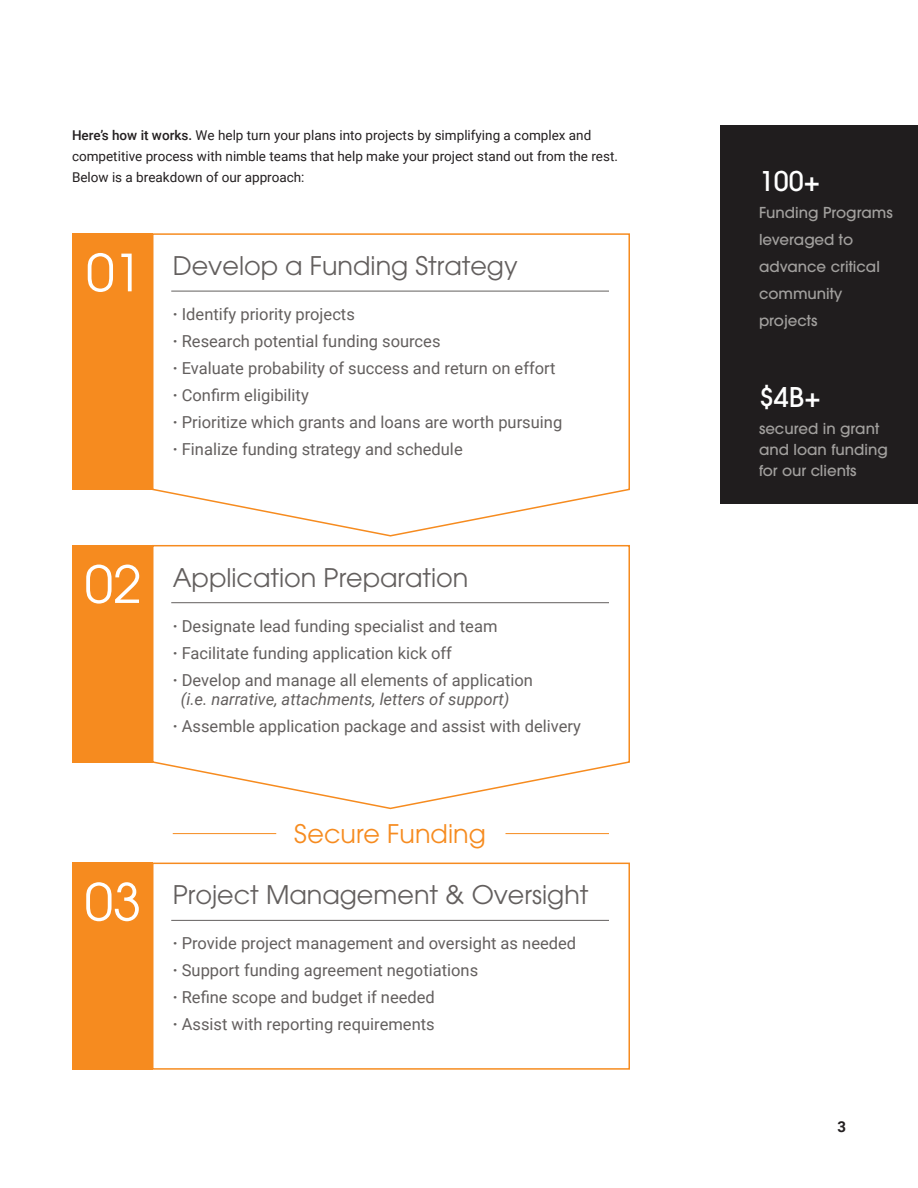
<style>
.page{position:relative;width:918px;height:1188px;background:#fff}
.page>*{position:absolute;margin:0;border:0;box-sizing:border-box;transform-origin:0 0}
.captions{font:51px "ITC Avant Garde Pro";color:#fff}
.t1{font:500 27px "ITC Avant Garde Pro";color:#fff}
.captions-2{font:25.5px "ITC Avant Garde Pro";color:#635f5e}
.captions-3{font:25.5px "ITC Avant Garde Pro";color:#f68b1f}
.captions-4{font:16.5px "Roboto";color:#635f5e}
.captions-5{font:italic 16.5px/19.8px "Roboto";color:#635f5e}
.t2{font:500 15px/27px "ITC Avant Garde Pro";color:#a2a09e}
.t3{font:700 15px "Roboto";color:#231f20}
.t4{font:13.5px/21px "Roboto";color:#231f20}
.s1{font-weight:500}
.s2{font-weight:700}
.s3{font-weight:700;font-style:normal}
.s4{font-style:normal}
</style>
<div class="page">
<div style="left:720px;top:125px;width:198px;height:379px;background:#201d1e"></div>
<hr style="left:506px;top:833px;width:103px;height:1px;background:#f68b1f">
<hr style="left:173px;top:833px;width:103px;height:1px;background:#f68b1f">
<svg style="left:152px;top:233px;width:478px;height:304px"></svg>
<svg style="left:153px;top:545px;width:477px;height:265px"></svg>
<div style="left:152px;top:863px;width:478px;height:207px;border:2px solid #f68b1f"></div>
<div style="left:72px;top:233px;width:81px;height:257px;background:#f68b1f"></div>
<div style="left:72px;top:545px;width:81px;height:218px;background:#f68b1f"></div>
<div style="left:72px;top:863px;width:81px;height:207px;background:#f68b1f"></div>
<hr style="left:171px;top:291px;width:438px;height:1px;background:#635f5e">
<hr style="left:171px;top:602px;width:438px;height:1px;background:#635f5e">
<hr style="left:171px;top:920px;width:438px;height:1px;background:#635f5e">
<p class="t4" style="left:72px;top:124px;width:548px"><span class="s1">Here’s how it works.</span> We help turn your plans into projects by simplifying a complex and competitive process with nimble teams that help make your project stand out from the rest.<br>Below is a breakdown of our approach:</p>
<p class="captions" style="left:86px;top:241px;width:58px">01</p>
<p class="captions-2" style="left:173px;top:250px;width:347px">Develop a Funding Strategy</p>
<p class="captions-4" style="left:173px;top:303px;width:184px"><span class="s2">·</span> Identify priority projects</p>
<p class="captions-4" style="left:173px;top:330px;width:269px"><span class="s2">·</span> Research potential funding sources</p>
<p class="captions-4" style="left:173px;top:357px;width:384px"><span class="s2">·</span> Evaluate probability of success and return on effort</p>
<p class="captions-4" style="left:173px;top:384px;width:138px"><span class="s2">·</span> Confirm eligibility</p>
<p class="captions-4" style="left:173px;top:411px;width:391px"><span class="s2">·</span> Prioritize which grants and loans are worth pursuing</p>
<p class="captions-4" style="left:173px;top:438px;width:291px"><span class="s2">·</span> Finalize funding strategy and schedule</p>
<p class="captions" style="left:85px;top:553px;width:58px">02</p>
<p class="captions-2" style="left:173px;top:561px;width:297px">Application Preparation</p>
<p class="captions-4" style="left:173px;top:614px;width:326px"><span class="s2">·</span> Designate lead funding specialist and team</p>
<p class="captions-4" style="left:173px;top:641px;width:281px"><span class="s2">·</span> Facilitate funding application kick off</p>
<p class="captions-5" style="left:181px;top:669px;width:354px;text-indent:-8px"><span class="s3">·</span> <span class="s4">Develop and manage all elements of application </span>(i.e. narrative, attachments, letters of support)</p>
<p class="captions-4" style="left:173px;top:715px;width:410px"><span class="s2">·</span> Assemble application package and assist with delivery</p>
<p class="captions" style="left:85px;top:870px;width:58px">03</p>
<p class="captions-3" style="left:294px;top:818px;width:193px">Secure Funding</p>
<p class="captions-2" style="left:173px;top:879px;width:417px">Project Management &amp; Oversight</p>
<p class="captions-4" style="left:173px;top:932px;width:405px"><span class="s2">·</span> Provide project management and oversight as needed</p>
<p class="captions-4" style="left:173px;top:959px;width:307px"><span class="s2">·</span> Support funding agreement negotiations</p>
<p class="captions-4" style="left:173px;top:986px;width:264px"><span class="s2">·</span> Refine scope and budget if needed</p>
<p class="captions-4" style="left:173px;top:1013px;width:263px"><span class="s2">·</span> Assist with reporting requirements</p>
<p class="t1" style="left:759px;top:164px;width:63px">100+</p>
<p class="t2" style="left:759px;top:199px;width:135px">Funding Programs leveraged to advance critical community projects</p>
<p class="t1" style="left:759px;top:380px;width:63px">$4B+</p>
<p class="t2" style="left:759px;top:418px;width:130px;line-height:21px">secured in grant and loan funding for our clients</p>
<p class="t3" style="left:837px;top:1116px;width:10px">3</p>
</div>
